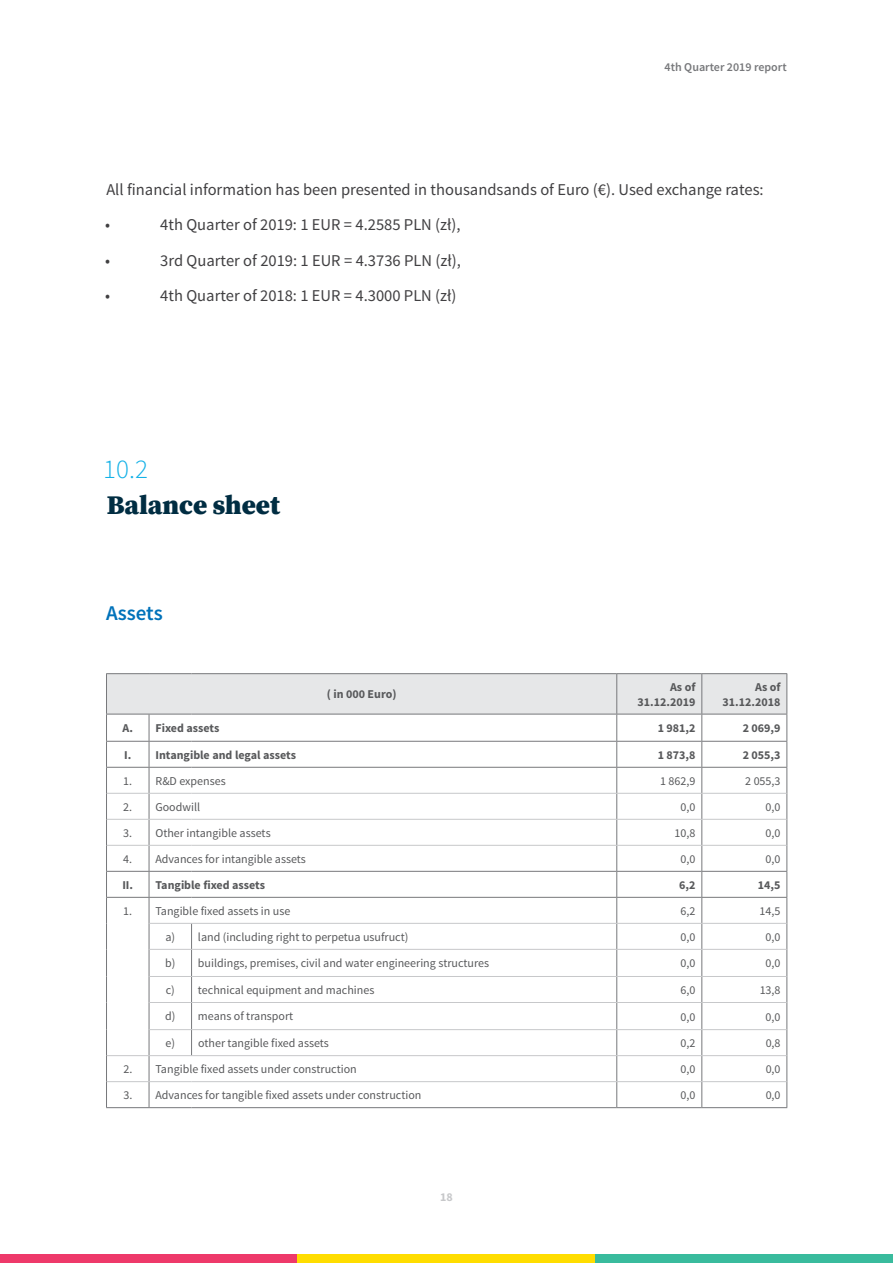
<style>
.page{position:relative;width:893px;height:1263px;background:#fff}
.page>*{position:absolute;margin:0;border:0;box-sizing:border-box;transform-origin:0 0}
.t1{font:900 27px "Source Serif Pro";color:#002d42}
.t2{font:300 27px "Source Sans Pro";color:#14b1e7}
.t3{font:600 21px "Source Sans Pro";color:#0072ba}
.t4{font:16.5px/35.4px "Source Sans Pro";color:#414042}
.t5{font:12px "Source Sans Pro";color:#58595b}
.t6{font:700 12px/14.4px "Source Sans Pro";color:#58595b;text-align:right}
.t7{font:600 12px "Source Sans Pro";color:#77787b}
.t8{font:700 12px "Source Sans Pro";color:#c7c8ca}
</style>
<div class="page">
<div style="left:0;top:1254px;width:298px;height:9px;background:#ee396a"></div>
<div style="left:298px;top:1254px;width:297px;height:9px;background:#fd0"></div>
<div style="left:595px;top:1254px;width:298px;height:9px;background:#39bb9d"></div>
<svg style="left:106px;top:674px;width:681px;height:433px"></svg>
<hr style="left:106px;top:1107px;width:43px;height:1px;background:#77787b">
<hr style="left:149px;top:1107px;width:43px;height:1px;background:#77787b">
<hr style="left:192px;top:1107px;width:425px;height:1px;background:#77787b">
<hr style="left:617px;top:1107px;width:85px;height:1px;background:#77787b">
<hr style="left:702px;top:1107px;width:85px;height:1px;background:#77787b">
<hr style="left:149px;top:923px;width:43px;height:1px;background:#c7c8ca">
<hr style="left:192px;top:923px;width:425px;height:1px;background:#c7c8ca">
<hr style="left:617px;top:923px;width:85px;height:1px;background:#c7c8ca">
<hr style="left:702px;top:923px;width:84px;height:1px;background:#c7c8ca">
<hr style="left:149px;top:949px;width:43px;height:1px;background:#c7c8ca">
<hr style="left:192px;top:949px;width:425px;height:1px;background:#c7c8ca">
<hr style="left:617px;top:949px;width:85px;height:1px;background:#c7c8ca">
<hr style="left:702px;top:949px;width:84px;height:1px;background:#c7c8ca">
<hr style="left:149px;top:976px;width:43px;height:1px;background:#c7c8ca">
<hr style="left:192px;top:976px;width:425px;height:1px;background:#c7c8ca">
<hr style="left:617px;top:976px;width:85px;height:1px;background:#c7c8ca">
<hr style="left:702px;top:976px;width:84px;height:1px;background:#c7c8ca">
<hr style="left:149px;top:1002px;width:43px;height:1px;background:#c7c8ca">
<hr style="left:192px;top:1002px;width:425px;height:1px;background:#c7c8ca">
<hr style="left:617px;top:1002px;width:85px;height:1px;background:#c7c8ca">
<hr style="left:702px;top:1002px;width:84px;height:1px;background:#c7c8ca">
<hr style="left:149px;top:1029px;width:43px;height:1px;background:#c7c8ca">
<hr style="left:192px;top:1029px;width:425px;height:1px;background:#c7c8ca">
<hr style="left:617px;top:1029px;width:85px;height:1px;background:#c7c8ca">
<hr style="left:702px;top:1029px;width:84px;height:1px;background:#c7c8ca">
<hr style="left:107px;top:1055px;width:42px;height:1px;background:#c7c8ca">
<hr style="left:149px;top:1055px;width:43px;height:1px;background:#c7c8ca">
<hr style="left:192px;top:1055px;width:425px;height:1px;background:#c7c8ca">
<hr style="left:617px;top:1055px;width:85px;height:1px;background:#c7c8ca">
<hr style="left:702px;top:1055px;width:84px;height:1px;background:#c7c8ca">
<hr style="left:107px;top:1081px;width:42px;height:1px;background:#c7c8ca">
<hr style="left:149px;top:1081px;width:43px;height:1px;background:#c7c8ca">
<hr style="left:192px;top:1081px;width:425px;height:1px;background:#c7c8ca">
<hr style="left:617px;top:1081px;width:85px;height:1px;background:#c7c8ca">
<hr style="left:702px;top:1081px;width:84px;height:1px;background:#c7c8ca">
<hr style="left:106px;top:673px;width:43px;height:1px;background:#77787b">
<hr style="left:106px;top:674px;width:1px;height:40px;background:#77787b">
<hr style="left:149px;top:673px;width:43px;height:1px;background:#77787b">
<hr style="left:192px;top:673px;width:425px;height:1px;background:#77787b">
<hr style="left:617px;top:673px;width:85px;height:1px;background:#77787b">
<hr style="left:616px;top:674px;width:1px;height:40px;background:#77787b">
<hr style="left:702px;top:673px;width:85px;height:1px;background:#77787b">
<hr style="left:701px;top:674px;width:1px;height:40px;background:#77787b">
<hr style="left:786px;top:674px;width:1px;height:40px;background:#77787b">
<hr style="left:106px;top:714px;width:43px;height:1px;background:#77787b">
<hr style="left:149px;top:714px;width:43px;height:1px;background:#77787b">
<hr style="left:192px;top:714px;width:425px;height:1px;background:#77787b">
<hr style="left:617px;top:714px;width:85px;height:1px;background:#77787b">
<hr style="left:702px;top:714px;width:85px;height:1px;background:#77787b">
<p class="t7" style="left:665px;top:59px;width:124px">4th Quarter 2019 report</p>
<h3 class="t4" style="left:105px;top:172px;width:660px">All financial information has been presented in thousandsands of Euro (€). Used exchange rates: •</h3>
<h3 class="t4" style="left:160px;top:207px;width:302px">4th Quarter of 2019: 1 EUR = 4.2585 PLN (zł),</h3>
<h3 class="t4" style="left:105px;top:243px;width:7px">•</h3>
<h3 class="t4" style="left:160px;top:243px;width:302px">3rd Quarter of 2019: 1 EUR = 4.3736 PLN (zł),</h3>
<h3 class="t4" style="left:105px;top:278px;width:7px">•</h3>
<h3 class="t4" style="left:160px;top:278px;width:298px">4th Quarter of 2018: 1 EUR = 4.3000 PLN (zł)</h3>
<h1 class="t2" style="left:103px;top:453px;width:46px">10.2</h1>
<h1 class="t1" style="left:107px;top:486px;width:175px">Balance sheet</h1>
<h2 class="t3" style="left:106px;top:600px;width:58px">Assets</h2>
<p class="t6" style="left:327px;top:688px;width:71px">( in 000 Euro)</p>
<p class="t6" style="left:638px;top:680px;width:59px">As of<br>31.12.2019</p>
<p class="t6" style="left:723px;top:680px;width:59px">As of<br>31.12.2018</p>
<p class="t6" style="left:123px;top:721px;width:98px">A. Fixed assets</p>
<p class="t6" style="left:658px;top:721px;width:39px">1 981,2</p>
<p class="t6" style="left:743px;top:721px;width:39px">2 069,9</p>
<p class="t6" style="left:124px;top:748px;width:173px">I. Intangible and legal assets</p>
<p class="t6" style="left:658px;top:748px;width:39px">1 873,8</p>
<p class="t6" style="left:743px;top:748px;width:39px">2 055,3</p>
<p class="t5" style="left:123px;top:773px;width:104px">1. R&amp;D expenses</p>
<p class="t5" style="left:660px;top:773px;width:37px">1 862,9</p>
<p class="t5" style="left:745px;top:773px;width:37px">2 055,3</p>
<p class="t5" style="left:123px;top:799px;width:78px">2. Goodwill</p>
<p class="t5" style="left:680px;top:799px;width:16px">0,0</p>
<p class="t5" style="left:766px;top:799px;width:16px">0,0</p>
<p class="t5" style="left:123px;top:825px;width:149px">3. Other intangible assets</p>
<p class="t5" style="left:675px;top:825px;width:22px">10,8</p>
<p class="t5" style="left:766px;top:825px;width:16px">0,0</p>
<p class="t5" style="left:123px;top:851px;width:184px">4. Advances for intangible assets</p>
<p class="t5" style="left:680px;top:851px;width:16px">0,0</p>
<p class="t5" style="left:766px;top:851px;width:16px">0,0</p>
<p class="t6" style="left:122px;top:878px;width:144px">II. Tangible fixed assets</p>
<p class="t6" style="left:679px;top:878px;width:18px">6,2</p>
<p class="t6" style="left:758px;top:878px;width:24px">14,5</p>
<p class="t5" style="left:123px;top:903px;width:168px">1. Tangible fixed assets in use</p>
<p class="t5" style="left:680px;top:903px;width:16px">6,2</p>
<p class="t5" style="left:760px;top:903px;width:22px">14,5</p>
<p class="t5" style="left:165px;top:929px;width:245px">a) land (including right to perpetua usufruct)</p>
<p class="t5" style="left:681px;top:929px;width:16px">0,0</p>
<p class="t5" style="left:766px;top:929px;width:16px">0,0</p>
<p class="t5" style="left:165px;top:955px;width:325px">b) buildings, premises, civil and water engineering structures</p>
<p class="t5" style="left:681px;top:956px;width:16px">0,0</p>
<p class="t5" style="left:766px;top:956px;width:16px">0,0</p>
<p class="t5" style="left:166px;top:982px;width:210px">c) technical equipment and machines</p>
<p class="t5" style="left:681px;top:982px;width:16px">6,0</p>
<p class="t5" style="left:760px;top:982px;width:22px">13,8</p>
<p class="t5" style="left:165px;top:1008px;width:130px">d) means of transport</p>
<p class="t5" style="left:681px;top:1009px;width:16px">0,0</p>
<p class="t5" style="left:766px;top:1009px;width:16px">0,0</p>
<p class="t5" style="left:166px;top:1036px;width:165px">e) other tangible fixed assets</p>
<p class="t5" style="left:681px;top:1036px;width:16px">0,2</p>
<p class="t5" style="left:766px;top:1036px;width:16px">0,8</p>
<p class="t5" style="left:123px;top:1062px;width:235px">2. Tangible fixed assets under construction</p>
<p class="t5" style="left:681px;top:1062px;width:16px">0,0</p>
<p class="t5" style="left:766px;top:1062px;width:16px">0,0</p>
<p class="t5" style="left:123px;top:1088px;width:300px">3. Advances for tangible fixed assets under construction</p>
<p class="t5" style="left:681px;top:1088px;width:16px">0,0</p>
<p class="t5" style="left:766px;top:1088px;width:16px">0,0</p>
<p class="t8" style="left:440px;top:1189px;width:14px">18</p>
</div>
